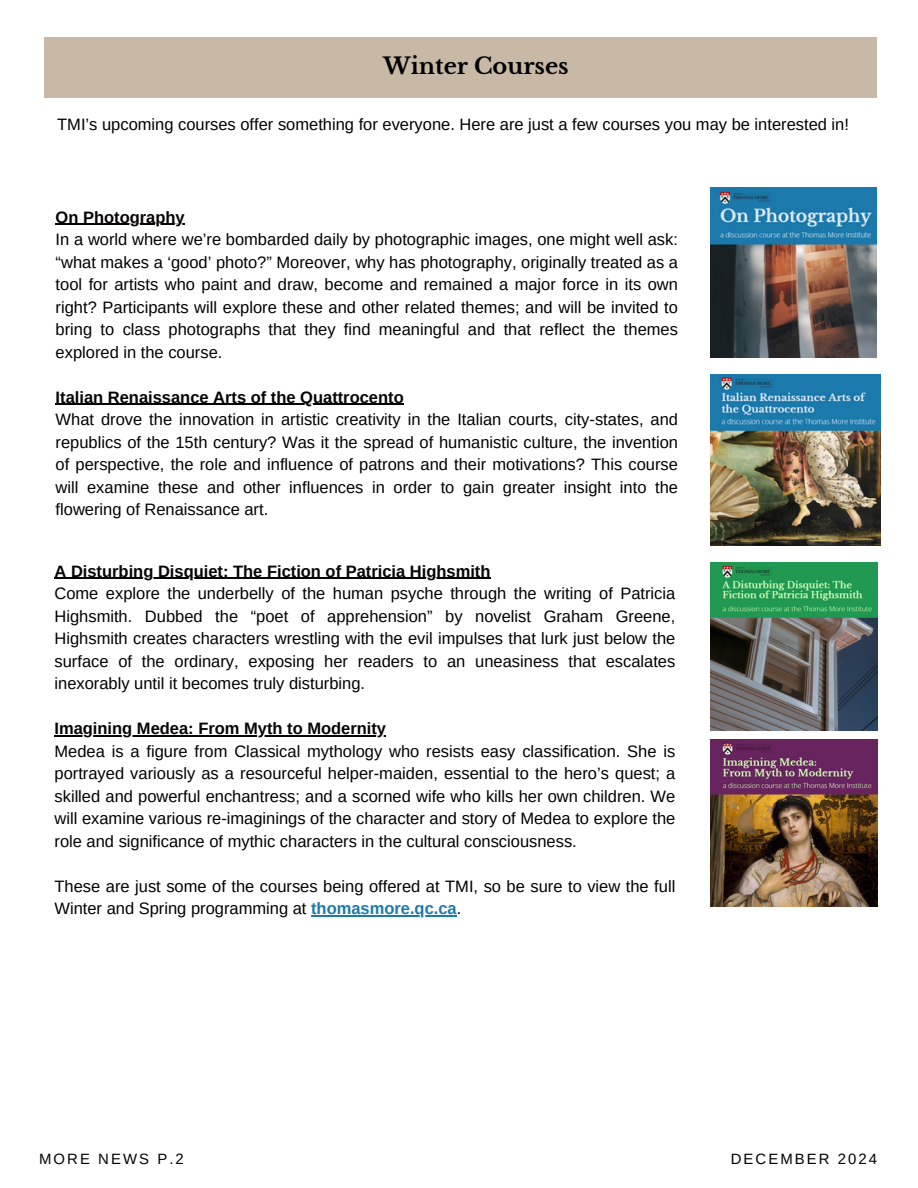
<style>
.page{position:relative;width:918px;height:1188px;background:#fff}
.page>*{position:absolute;margin:0;border:0;box-sizing:border-box;transform-origin:0 0}
.t1{font:700 22.5px "Libre Baskerville";color:#000}
.t2{font:16.5px/22.5px "Arimo";color:#000;text-align:justify}
.t3{font:700 16.5px "Arimo";color:#050303}
.t4{font:14.85px "Arimo";letter-spacing:.14em;color:#000}
.t5{font:14.85px "Arimo";letter-spacing:.14em;color:#050303}
.s1{font-weight:700;color:#1c79ab}
</style>
<div class="page">
<div style="left:44px;top:37px;width:833px;height:61px;background:#c8b8a6"></div>
<img style="left:711px;top:188px;width:166px;height:170px">
<img style="left:711px;top:375px;width:170px;height:171px">
<img style="left:711px;top:563px;width:166px;height:167px">
<img style="left:711px;top:740px;width:166px;height:166px">
<hr style="left:55px;top:578px;width:436px;height:1px;background:#050303">
<hr style="left:55px;top:735px;width:331px;height:1px;background:#050303">
<hr style="left:56px;top:224px;width:129px;height:1px;background:#050303">
<hr style="left:56px;top:404px;width:348px;height:1px;background:#050303">
<hr style="left:311px;top:915px;width:146px;height:2px;background:#1c79ab">
<p class="t1" style="left:383px;top:52px;width:187px">Winter Courses</p>
<p class="t2" style="left:57px;top:113px;width:793px">TMI’s upcoming courses offer something for everyone. Here are just a few courses you may be interested in!</p>
<p class="t3" style="left:56px;top:208px;width:131px">On Photography</p>
<p class="t2" style="left:56px;top:228px;width:624px">In a world where we’re bombarded daily by photographic images, one might well ask: “what makes a ‘good’ photo?” Moreover, why has photography, originally treated as a tool for artists who paint and draw, become and remained a major force in its own right? Participants will explore these and other related themes; and will be invited to bring to class photographs that they find meaningful and that reflect the themes explored in the course.</p>
<p class="t3" style="left:56px;top:388px;width:350px">Italian Renaissance Arts of the Quattrocento</p>
<p class="t2" style="left:56px;top:408px;width:624px">What drove the innovation in artistic creativity in the Italian courts, city-states, and republics of the 15th century? Was it the spread of humanistic culture, the invention of perspective, the role and influence of patrons and their motivations? This course will examine these and other influences in order to gain greater insight into the flowering of Renaissance art.</p>
<p class="t3" style="left:55px;top:562px;width:438px">A Disturbing Disquiet: The Fiction of Patricia Highsmith</p>
<p class="t2" style="left:55px;top:582px;width:622px">Come explore the underbelly of the human psyche through the writing of Patricia Highsmith. Dubbed the “poet of apprehension” by novelist Graham Greene, Highsmith creates characters wrestling with the evil impulses that lurk just below the surface of the ordinary, exposing her readers to an uneasiness that escalates inexorably until it becomes truly disturbing.</p>
<p class="t3" style="left:55px;top:719px;width:333px">Imagining Medea: From Myth to Modernity</p>
<p class="t2" style="left:55px;top:740px;width:622px">Medea is a figure from Classical mythology who resists easy classification. She is portrayed variously as a resourceful helper-maiden, essential to the hero’s quest; a skilled and powerful enchantress; and a scorned wife who kills her own children. We will examine various re-imaginings of the character and story of Medea to explore the role and significance of mythic characters in the cultural consciousness.</p>
<p class="t2" style="left:55px;top:875px;width:622px">These are just some of the courses being offered at TMI, so be sure to view the full<br>Winter and Spring programming at <span class="s1">thomasmore.qc.ca</span>.</p>
<h1 class="t5" style="left:39px;top:1151px;width:146px">MORE NEWS P.2</h1>
<p class="t4" style="left:731px;top:1151px;width:148px">DECEMBER 2024</p>
</div>
